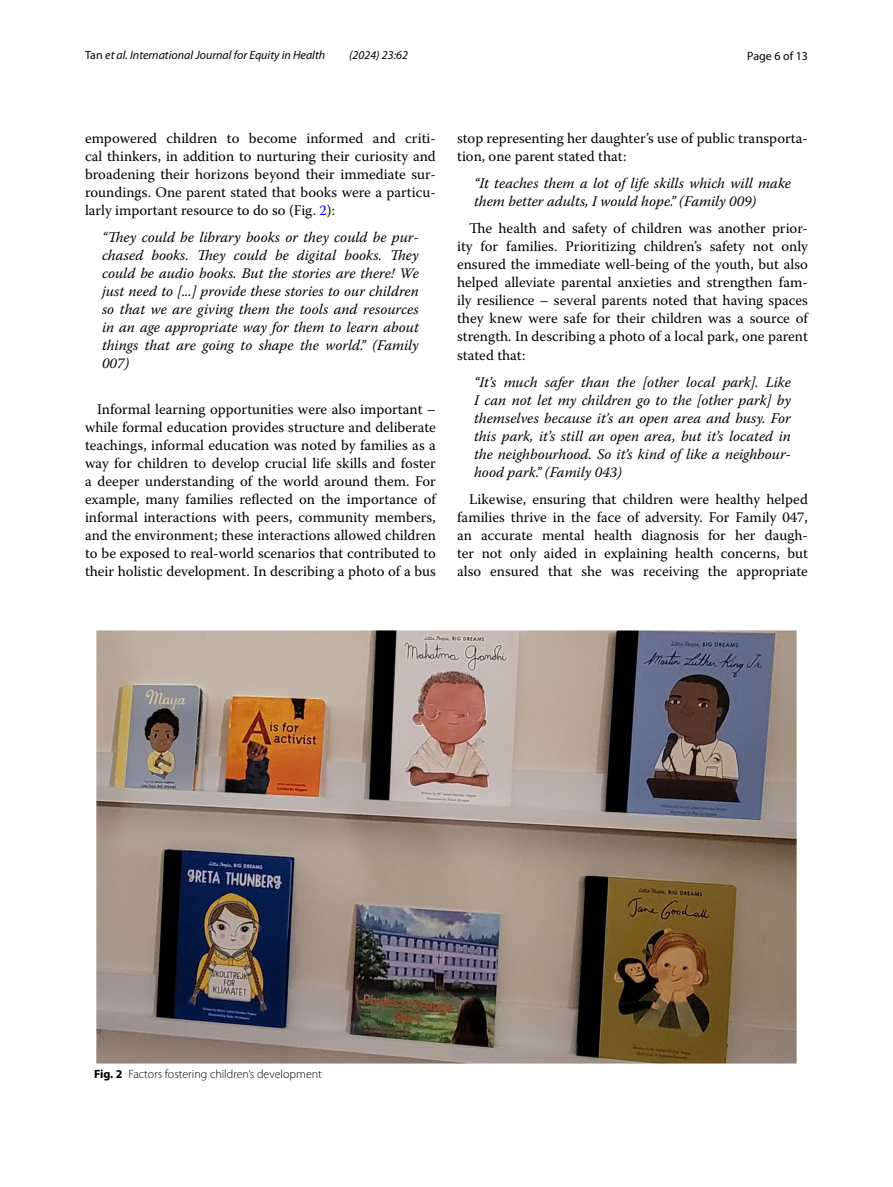
<style>
.page{position:relative;width:893px;height:1187px;background:#fff}
.page>*{position:absolute;margin:0;border:0;box-sizing:border-box;transform-origin:0 0}
.t1{font:14.7px/18px "Warnock Pro";color:#000;text-align:justify}
.t2{font:italic 14.7px/18px "Warnock Pro";color:#000;text-align:justify}
.t3{font:italic 12px "Myriad Pro";color:#000}
.t4{font:300 12px "Myriad Pro";color:#000}
.t5{font:12px "Myriad Pro";color:#000}
.s1{font-style:normal}
.s2{color:#00f}
.s3{font-weight:700}
</style>
<div class="page">
<img style="left:96px;top:630px;width:701px;height:433px">
<p class="t3" style="left:85px;top:48px;width:242px"><span class="s1">Tan</span> et al. International Journal for Equity in Health</p>
<p class="t3" style="left:349px;top:48px;width:60px">(2024) 23:62</p>
<p class="t5" style="left:747px;top:48px;width:62px">Page 6 of 13</p>
<p class="t1" style="left:85px;top:128px;width:352px">empowered children to become informed and criti&shy;cal thinkers, in addition to nurturing their curiosity and broadening their horizons beyond their immediate sur&shy;roundings. One parent stated that books were a particu&shy;larly important resource to do so (Fig. <span class="s2">2</span>):</p>
<p class="t2" style="left:102px;top:228px;width:318px">“They could be library books or they could be pur&shy;chased books. They could be digital books. They could be audio books. But the stories are there! We just need to [...] provide these stories to our children so that we are giving them the tools and resources in an age appropriate way for them to learn about things that are going to shape the world.” (Family 007)</p>
<p class="t1" style="left:85px;top:399px;width:352px;text-indent:12px">Informal learning opportunities were also important – while formal education provides structure and deliberate teachings, informal education was noted by families as a way for children to develop crucial life skills and foster a deeper understanding of the world around them. For example, many families reflected on the importance of informal interactions with peers, community members, and the environment; these interactions allowed children to be exposed to real-world scenarios that contributed to their holistic development. In describing a photo of a bus</p>
<p class="t1" style="left:457px;top:128px;width:352px">stop representing her daughter’s use of public transporta&shy;tion, one parent stated that:</p>
<p class="t2" style="left:474px;top:174px;width:318px">“It teaches them a lot of life skills which will make them better adults, I would hope.” (Family 009)</p>
<p class="t1" style="left:457px;top:219px;width:352px;text-indent:12px">The health and safety of children was another prior&shy;ity for families. Prioritizing children’s safety not only ensured the immediate well-being of the youth, but also helped alleviate parental anxieties and strengthen fam&shy;ily resilience – several parents noted that having spaces they knew were safe for their children was a source of strength. In describing a photo of a local park, one parent stated that:</p>
<p class="t2" style="left:474px;top:373px;width:318px">“It’s much safer than the [other local park]. Like I can not let my children go to the [other park] by themselves because it’s an open area and busy. For this park, it’s still an open area, but it’s located in the neighbourhood. So it’s kind of like a neighbour&shy;hood park.” (Family 043)</p>
<p class="t1" style="left:457px;top:490px;width:352px;text-indent:12px">Likewise, ensuring that children were healthy helped families thrive in the face of adversity. For Family 047, an accurate mental health diagnosis for her daugh&shy;ter not only aided in explaining health concerns, but also ensured that she was receiving the appropriate</p>
<p class="t4" style="left:94px;top:1067px;width:229px"><span class="s3">Fig. 2</span> Factors fostering children’s development</p>
</div>
